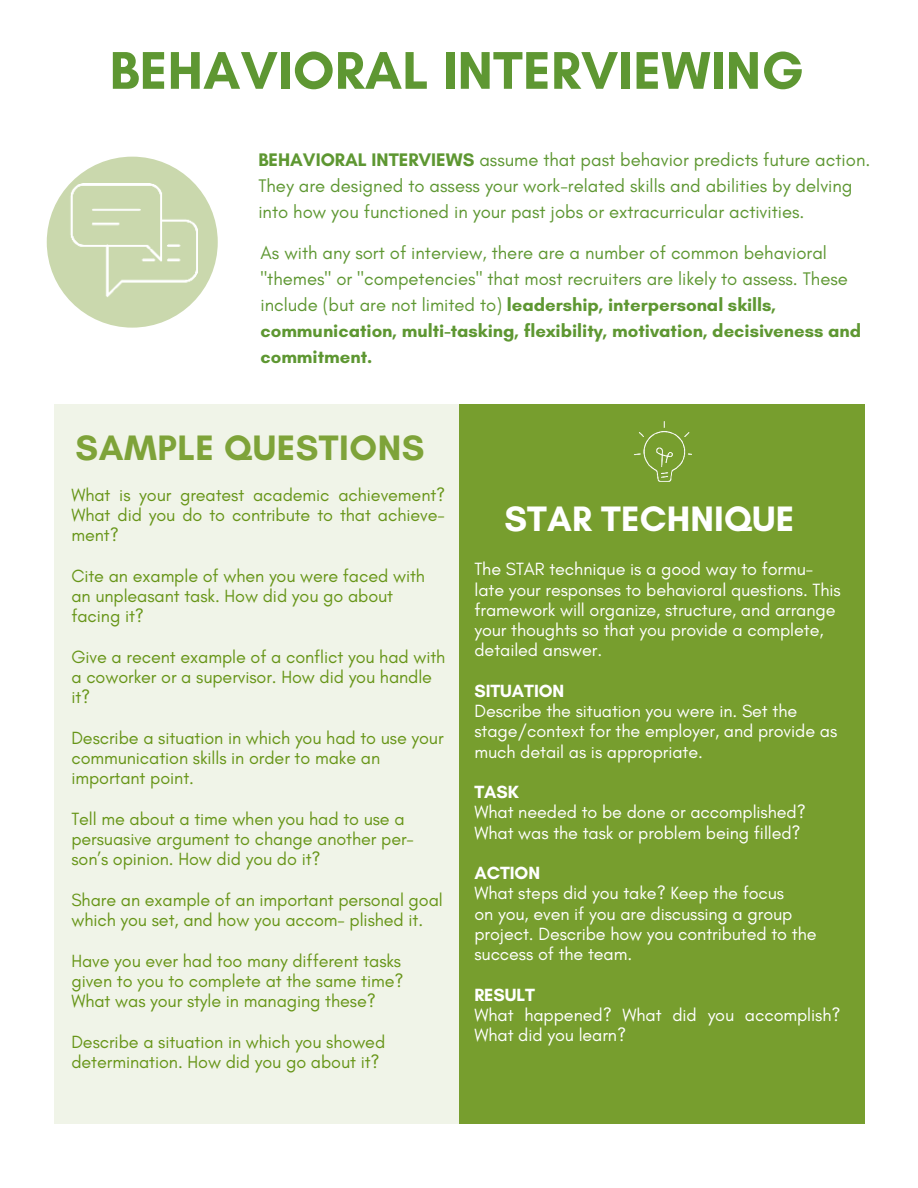
<style>
.page{position:relative;width:918px;height:1188px;background:#fff}
.page>*{position:absolute;margin:0;border:0;box-sizing:border-box;transform-origin:0 0}
.t1{font:700 54px "Glacial Indifference";letter-spacing:.005em;color:#5e9732}
.t2{font:700 36px "Glacial Indifference";letter-spacing:.015em;color:#7ea339}
.t3{font:700 36px "Glacial Indifference";letter-spacing:.005em;color:#fff}
.t4{font:18.45px/25.8px "Glacial Indifference";color:#5e9732}
.t5{font:18px/20.2px "Glacial Indifference";letter-spacing:-.005em;color:#679518}
.t6{font:18px/20.2px "Glacial Indifference";letter-spacing:-.005em;color:#fff}
.t7{font:700 18px "Glacial Indifference";letter-spacing:-.005em;color:#fff}
.s1{font-weight:700}
</style>
<div class="page">
<div style="left:47px;top:157px;width:171px;height:171px;background:#cad8ad;border-radius:50%"></div>
<div style="left:54px;top:404px;width:405px;height:720px;background:#f0f4e8"></div>
<div style="left:459px;top:404px;width:405px;height:720px;background:#779e2e"></div>
<img style="left:67px;top:184px;width:130px;height:116px">
<img style="left:633px;top:422px;width:58px;height:60px">
<h1 class="t1" style="left:110px;top:37px;width:696px">BEHAVIORAL INTERVIEWING</h1>
<p class="t4" style="left:258px;top:147px;width:613px"><span class="s1">BEHAVIORAL INTERVIEWS</span> assume that past behavior predicts future action.<br>They are designed to assess your work-related skills and abilities by delving into how you functioned in your past jobs or extracurricular activities.</p>
<p class="t4" style="left:261px;top:240px;width:602px">As with any sort of interview, there are a number of common behavioral "themes" or "competencies" that most recruiters are likely to assess. These include (but are not limited to) <span class="s1">leadership, interpersonal skills, communication, multi-tasking, flexibility, motivation, decisiveness and commitment.</span></p>
<h2 class="t2" style="left:76px;top:426px;width:350px">SAMPLE QUESTIONS</h2>
<p class="t5" style="left:71px;top:484px;width:375px;text-align:justify">What is your greatest academic achievement?<br>What did you do to contribute to that achieve&shy;ment?</p>
<p class="t5" style="left:71px;top:565px;width:355px">Cite an example of when you were faced with an unpleasant task. How did you go about facing it?</p>
<p class="t5" style="left:71px;top:646px;width:376px">Give a recent example of a conflict you had with a coworker or a supervisor. How did you handle it?</p>
<p class="t5" style="left:71px;top:727px;width:374px">Describe a situation in which you had to use your communication skills in order to make an important point.</p>
<p class="t5" style="left:71px;top:808px;width:344px">Tell me about a time when you had to use a persuasive argument to change another per&shy;son’s opinion. How did you do it?</p>
<p class="t5" style="left:71px;top:889px;width:373px">Share an example of an important personal goal which you set, and how you accom- plished it.</p>
<p class="t5" style="left:71px;top:950px;width:334px">Have you ever had too many different tasks given to you to complete at the same time?<br>What was your style in managing these?</p>
<p class="t5" style="left:71px;top:1031px;width:315px">Describe a situation in which you showed determination. How did you go about it?</p>
<h2 class="t3" style="left:504px;top:497px;width:292px">STAR TECHNIQUE</h2>
<p class="t6" style="left:474px;top:559px;width:368px">The STAR technique is a good way to formu&shy;late your responses to behavioral questions. This framework will organize, structure, and arrange your thoughts so that you provide a complete, detailed answer.</p>
<p class="t7" style="left:474px;top:680px;width:91px">SITUATION</p>
<p class="t6" style="left:474px;top:701px;width:364px">Describe the situation you were in. Set the stage/context for the employer, and provide as much detail as is appropriate.</p>
<p class="t7" style="left:474px;top:781px;width:46px">TASK</p>
<p class="t6" style="left:474px;top:802px;width:333px">What needed to be done or accomplished?<br>What was the task or problem being filled?</p>
<p class="t7" style="left:474px;top:862px;width:67px">ACTION</p>
<p class="t6" style="left:474px;top:883px;width:344px">What steps did you take? Keep the focus<br>on you, even if you are discussing a group project. Describe how you contributed to the success of the team.</p>
<p class="t7" style="left:474px;top:984px;width:62px">RESULT</p>
<p class="t6" style="left:474px;top:1005px;width:368px">What happened? What did you accomplish?<br>What did you learn?</p>
</div>
